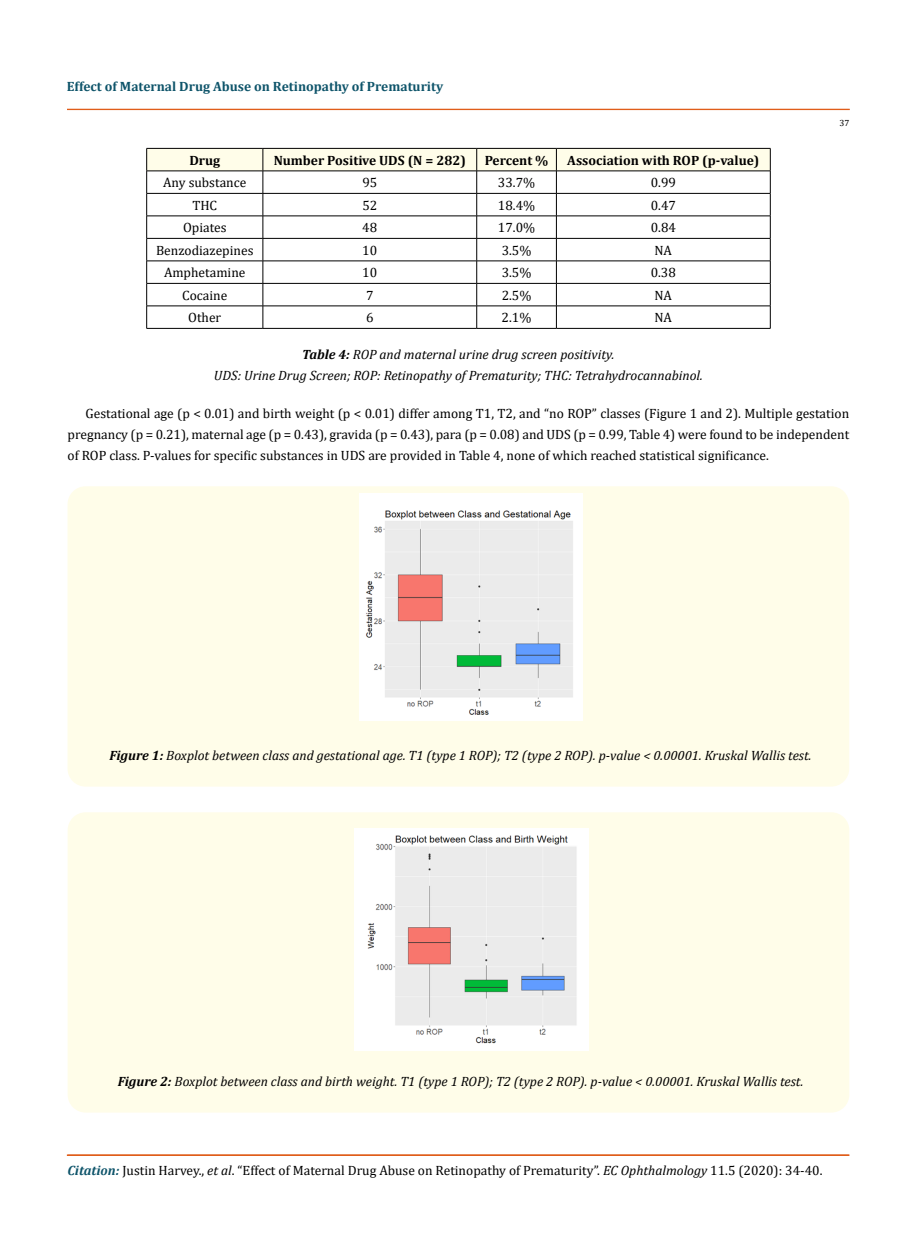
<style>
.page{position:relative;width:917px;height:1260px;background:#fff}
.page>*{position:absolute;margin:0;border:0;box-sizing:border-box;transform-origin:0 0}
.t1{font:13.5px/21px "Cambria";color:#000;text-align:justify}
.t2{font:italic 13.5px/21px "Cambria";color:#000;text-align:center}
.t3{font:700 13.5px "Cambria";color:#000}
.t4{font:700 13.5px "Cambria";color:#0e546a}
.t5{font:9px "Cambria";color:#000}
.s1{font-weight:700}
.s2{font-weight:700;font-style:italic;color:#0e546a}
.s3{font-style:italic}
</style>
<div class="page">
<div style="left:67px;top:109px;width:782px;height:1px;border:1px solid #e05d1a"></div>
<div style="left:67px;top:1155px;width:782px;height:1px;border:1px solid #e05d1a"></div>
<svg style="left:146px;top:148px;width:625px;height:180px"></svg>
<hr style="left:146px;top:328px;width:117px;height:1px;background:#000">
<hr style="left:263px;top:328px;width:213px;height:1px;background:#000">
<hr style="left:476px;top:328px;width:80px;height:1px;background:#000">
<hr style="left:556px;top:328px;width:214px;height:1px;background:#000">
<div style="left:68px;top:486px;width:781px;height:301px;background:#fffde9;border-radius:18px"></div>
<img style="left:360px;top:493px;width:222px;height:228px">
<div style="left:68px;top:812px;width:781px;height:301px;background:#fffde9;border-radius:18px"></div>
<img style="left:354px;top:828px;width:234px;height:222px">
<p class="t4" style="left:67px;top:76px;width:378px">Effect of Maternal Drug Abuse on Retinopathy of Prematurity</p>
<p class="t3" style="left:189px;top:151px;width:32px">Drug</p>
<p class="t3" style="left:274px;top:151px;width:194px">Number Positive UDS (N = 282)</p>
<p class="t3" style="left:484px;top:151px;width:65px">Percent %</p>
<p class="t3" style="left:567px;top:151px;width:194px">Association with ROP (p-value)</p>
<p class="t1" style="left:163px;top:172px;width:85px">Any substance</p>
<p class="t1" style="left:362px;top:172px;width:16px">95</p>
<p class="t1" style="left:498px;top:172px;width:39px">33.7%</p>
<p class="t1" style="left:650px;top:172px;width:27px">0.99</p>
<p class="t1" style="left:192px;top:195px;width:26px">THC</p>
<p class="t1" style="left:362px;top:195px;width:16px">52</p>
<p class="t1" style="left:498px;top:195px;width:39px">18.4%</p>
<p class="t1" style="left:650px;top:195px;width:27px">0.47</p>
<p class="t1" style="left:183px;top:217px;width:45px">Opiates</p>
<p class="t1" style="left:362px;top:217px;width:16px">48</p>
<p class="t1" style="left:498px;top:217px;width:39px">17.0%</p>
<p class="t1" style="left:650px;top:217px;width:27px">0.84</p>
<p class="t1" style="left:156px;top:240px;width:99px">Benzodiazepines</p>
<p class="t1" style="left:362px;top:240px;width:16px">10</p>
<p class="t1" style="left:501px;top:240px;width:31px">3.5%</p>
<p class="t1" style="left:654px;top:240px;width:19px">NA</p>
<p class="t1" style="left:164px;top:262px;width:83px">Amphetamine</p>
<p class="t1" style="left:362px;top:262px;width:16px">10</p>
<p class="t1" style="left:501px;top:262px;width:31px">3.5%</p>
<p class="t1" style="left:650px;top:262px;width:27px">0.38</p>
<p class="t1" style="left:182px;top:285px;width:47px">Cocaine</p>
<p class="t1" style="left:366px;top:285px;width:9px">7</p>
<p class="t1" style="left:501px;top:285px;width:31px">2.5%</p>
<p class="t1" style="left:654px;top:285px;width:19px">NA</p>
<p class="t1" style="left:188px;top:307px;width:35px">Other</p>
<p class="t1" style="left:366px;top:307px;width:9px">6</p>
<p class="t1" style="left:501px;top:307px;width:31px">2.1%</p>
<p class="t1" style="left:654px;top:307px;width:19px">NA</p>
<p class="t2" style="left:214px;top:343px;width:490px"><span class="s1">Table 4:</span> ROP and maternal urine drug screen positivity.<br>UDS: Urine Drug Screen; ROP: Retinopathy of Prematurity; THC: Tetrahydrocannabinol.</p>
<p class="t5" style="left:839px;top:117px;width:11px">37</p>
<p class="t1" style="left:68px;top:403px;width:783px;text-indent:18px">Gestational age (p &lt; 0.01) and birth weight (p &lt; 0.01) differ among T1, T2, and “no ROP” classes (Figure 1 and 2). Multiple gestation pregnancy (p = 0.21), maternal age (p = 0.43), gravida (p = 0.43), para (p = 0.08) and UDS (p = 0.99, Table 4) were found to be independent of ROP class. P-values for specific substances in UDS are provided in Table 4, none of which reached statistical significance.</p>
<p class="t2" style="left:109px;top:744px;width:703px"><span class="s1">Figure 1:</span> Boxplot between class and gestational age. T1 (type 1 ROP); T2 (type 2 ROP). p-value &lt; 0.00001. Kruskal Wallis test.</p>
<p class="t2" style="left:118px;top:1070px;width:687px"><span class="s1">Figure 2:</span> Boxplot between class and birth weight. T1 (type 1 ROP); T2 (type 2 ROP). p-value &lt; 0.00001. Kruskal Wallis test.</p>
<p class="t1" style="left:68px;top:1160px;width:756px"><span class="s2">Citation:</span> Justin Harvey., <span class="s3">et al</span>. “Effect of Maternal Drug Abuse on Retinopathy of Prematurity”. <span class="s3">EC Ophthalmology</span> 11.5 (2020): 34-40.</p>
</div>
